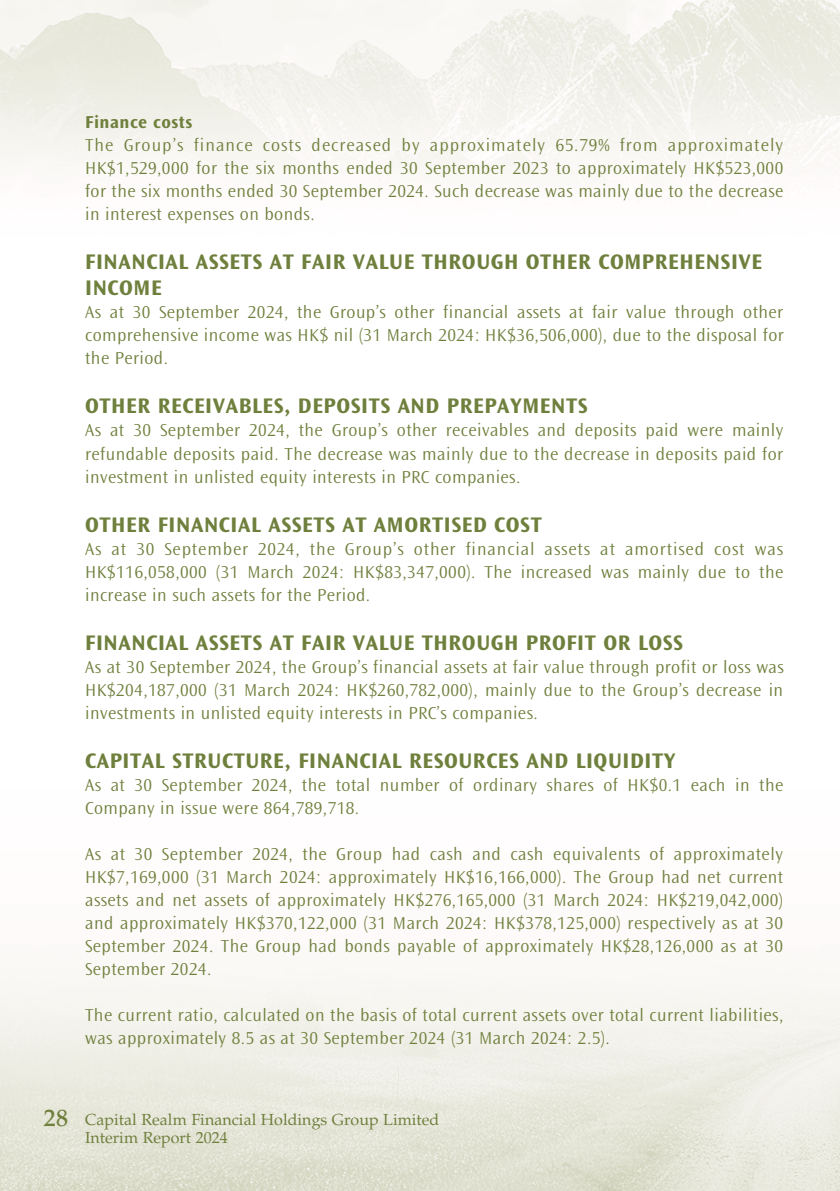
<style>
.page{position:relative;width:840px;height:1191px;background:#fff}
.page>*{position:absolute;margin:0;border:0;box-sizing:border-box;transform-origin:0 0}
.t1{font:500 24px "Palatino LT Std";color:#6f803d}
.t2{font:700 22px/26px "Ocean Sans Std";letter-spacing:.025em;color:#6f803d}
.t3{font:300 18px/23px "Ocean Sans Std";letter-spacing:.025em;color:#6f803d;text-align:justify}
.t4{font:700 18px "Ocean Sans Std";letter-spacing:.025em;color:#6f803d}
.t5{font:16px/18px "Palatino LT Std";letter-spacing:.005em;color:#6f803d}
</style>
<div class="page">
<img style="left:0;top:0;width:839px;height:1191px">
<p class="t4" style="left:85px;top:112px;width:108px">Finance costs</p>
<p class="t3" style="left:85px;top:134px;width:699px">The Group’s finance costs decreased by approximately 65.79% from approximately HK$1,529,000 for the six months ended 30 September 2023 to approximately HK$523,000 for the six months ended 30 September 2024. Such decrease was mainly due to the decrease in interest expenses on bonds.</p>
<p class="t2" style="left:85px;top:249px;width:678px">FINANCIAL ASSETS AT FAIR VALUE THROUGH OTHER COMPREHENSIVE<br>INCOME</p>
<p class="t3" style="left:85px;top:301px;width:699px">As at 30 September 2024, the Group’s other financial assets at fair value through other comprehensive income was HK$ nil (31 March 2024: HK$36,506,000), due to the disposal for the Period.</p>
<p class="t2" style="left:85px;top:393px;width:503px">OTHER RECEIVABLES, DEPOSITS AND PREPAYMENTS</p>
<p class="t3" style="left:85px;top:419px;width:699px">As at 30 September 2024, the Group’s other receivables and deposits paid were mainly refundable deposits paid. The decrease was mainly due to the decrease in deposits paid for investment in unlisted equity interests in PRC companies.</p>
<p class="t2" style="left:85px;top:511px;width:458px">OTHER FINANCIAL ASSETS AT AMORTISED COST</p>
<p class="t3" style="left:85px;top:537px;width:699px">As at 30 September 2024, the Group’s other financial assets at amortised cost was HK$116,058,000 (31 March 2024: HK$83,347,000). The increased was mainly due to the increase in such assets for the Period.</p>
<p class="t2" style="left:85px;top:629px;width:599px">FINANCIAL ASSETS AT FAIR VALUE THROUGH PROFIT OR LOSS</p>
<p class="t3" style="left:85px;top:655px;width:699px">As at 30 September 2024, the Group’s financial assets at fair value through profit or loss was HK$204,187,000 (31 March 2024: HK$260,782,000), mainly due to the Group’s decrease in investments in unlisted equity interests in PRC’s companies.</p>
<p class="t2" style="left:85px;top:747px;width:591px">CAPITAL STRUCTURE, FINANCIAL RESOURCES AND LIQUIDITY</p>
<p class="t3" style="left:85px;top:773px;width:699px">As at 30 September 2024, the total number of ordinary shares of HK$0.1 each in the<br>Company in issue were 864,789,718.</p>
<p class="t3" style="left:85px;top:842px;width:699px">As at 30 September 2024, the Group had cash and cash equivalents of approximately HK$7,169,000 (31 March 2024: approximately HK$16,166,000). The Group had net current assets and net assets of approximately HK$276,165,000 (31 March 2024: HK$219,042,000) and approximately HK$370,122,000 (31 March 2024: HK$378,125,000) respectively as at 30<br>September 2024. The Group had bonds payable of approximately HK$28,126,000 as at 30<br>September 2024.</p>
<p class="t3" style="left:85px;top:1003px;width:699px">The current ratio, calculated on the basis of total current assets over total current liabilities, was approximately 8.5 as at 30 September 2024 (31 March 2024: 2.5).</p>
<h1 class="t1" style="left:44px;top:1103px;width:26px">28</h1>
<p class="t5" style="left:85px;top:1110px;width:355px">Capital Realm Financial Holdings Group Limited<br>Interim Report 2024</p>
</div>
